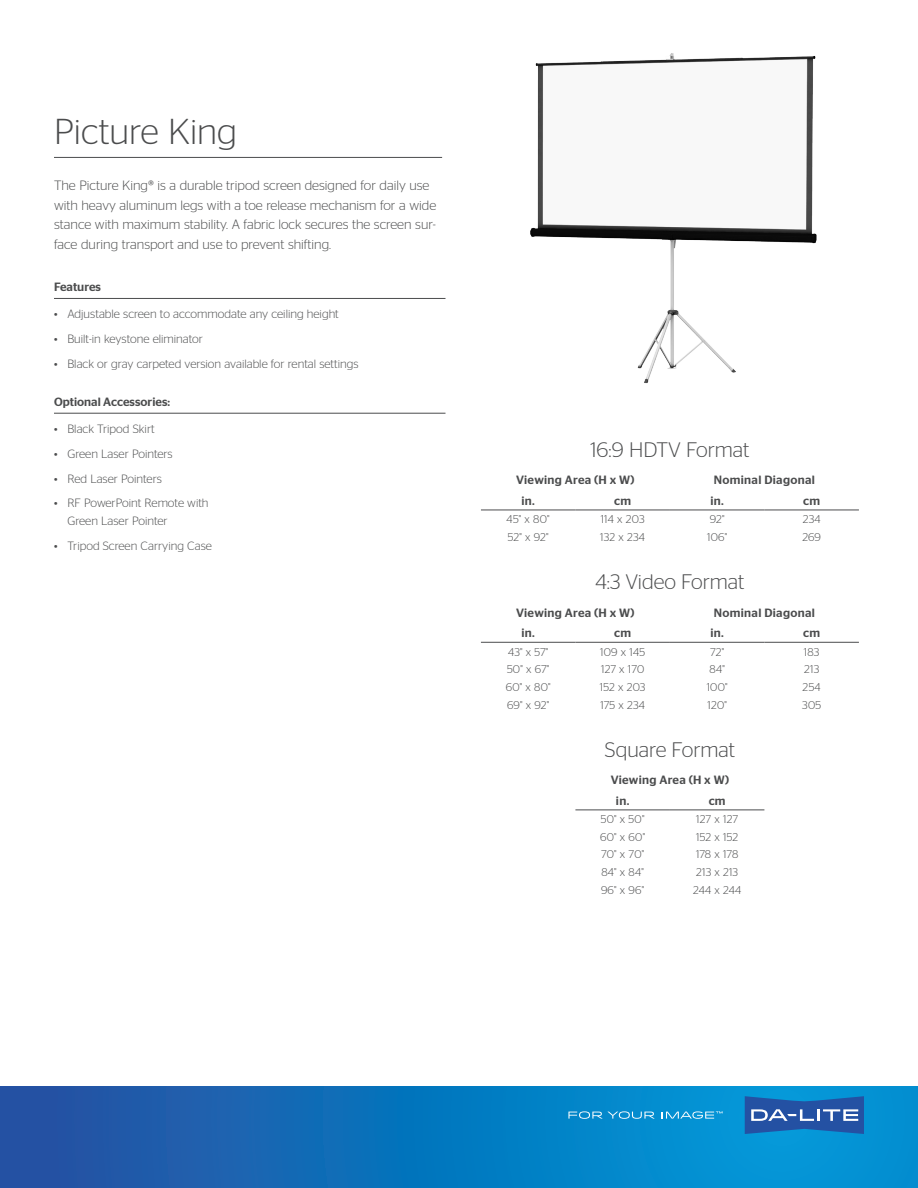
<style>
.page{position:relative;width:918px;height:1188px;background:#fff}
.page>*{position:absolute;margin:0;border:0;box-sizing:border-box;transform-origin:0 0}
.t1{font:300 36px "Stag Sans";color:#4b4c4d}
.Section_Sub_Head{font:300 21px "Stag Sans";color:#4b4c4d}
.t2{font:300 13.5px/19.5px "Stag Sans";color:#4b4c4d}
.t3{font:300 12px/18px "Stag Sans";color:#4b4c4d}
.Table_Header{font:500 12px "Stag Sans";letter-spacing:.025em;color:#4b4c4d}
.Table_Header-2{font:500 12px "Stag Sans";color:#4b4c4d}
.Chart_Type{font:300 11.25px "Stag Sans";letter-spacing:.025em;color:#4b4c4d}
</style>
<div class="page">
<svg style="left:0;top:1086px;width:918px;height:102px"></svg>
<hr style="left:54px;top:298px;width:392px;height:1px;background:#4b4c4d">
<hr style="left:54px;top:413px;width:392px;height:1px;background:#4b4c4d">
<hr style="left:481px;top:642px;width:94px;height:1px;background:#4b4c4d">
<hr style="left:575px;top:642px;width:95px;height:1px;background:#4b4c4d">
<hr style="left:670px;top:642px;width:94px;height:1px;background:#4b4c4d">
<hr style="left:764px;top:642px;width:95px;height:1px;background:#4b4c4d">
<hr style="left:575px;top:810px;width:95px;height:1px;background:#4b4c4d">
<hr style="left:670px;top:810px;width:94px;height:1px;background:#4b4c4d">
<hr style="left:481px;top:510px;width:94px;height:1px;background:#4b4c4d">
<hr style="left:575px;top:510px;width:95px;height:1px;background:#4b4c4d">
<hr style="left:670px;top:510px;width:94px;height:1px;background:#4b4c4d">
<hr style="left:764px;top:510px;width:95px;height:1px;background:#4b4c4d">
<hr style="left:54px;top:157px;width:388px;height:1px;background:#4b4c4d">
<svg style="left:745px;top:1096px;width:119px;height:38px"></svg>
<svg style="left:568px;top:1111px;width:87px;height:8px"></svg>
<svg style="left:662px;top:1111px;width:61px;height:8px"></svg>
<img style="left:530px;top:53px;width:287px;height:331px">
<p class="t1" style="left:54px;top:111px;width:185px">Picture King</p>
<p class="t2" style="left:54px;top:175px;width:384px">The Picture King® is a durable tripod screen designed for daily use with heavy aluminum legs with a toe release mechanism for a wide stance with maximum stability. A fabric lock secures the screen sur&shy;face during transport and use to prevent shifting.</p>
<p class="Table_Header-2" style="left:54px;top:280px;width:49px">Features</p>
<p class="t3" style="left:54px;top:305px;width:286px">• Adjustable screen to accommodate any ceiling height</p>
<p class="t3" style="left:54px;top:330px;width:151px">• Built-in keystone eliminator</p>
<p class="t3" style="left:54px;top:354px;width:306px">• Black or gray carpeted version available for rental settings</p>
<p class="Table_Header-2" style="left:54px;top:395px;width:118px">Optional Accessories:</p>
<p class="t3" style="left:54px;top:420px;width:102px">• Black Tripod Skirt</p>
<p class="t3" style="left:54px;top:444px;width:120px">• Green Laser Pointers</p>
<p class="t3" style="left:54px;top:469px;width:109px">• Red Laser Pointers</p>
<p class="t3" style="left:67px;top:494px;width:143px;text-indent:-13px">• RF PowerPoint Remote with<br>Green Laser Pointer</p>
<p class="t3" style="left:54px;top:537px;width:159px">• Tripod Screen Carrying Case</p>
<p class="Section_Sub_Head" style="left:590px;top:438px;width:160px">16:9 HDTV Format</p>
<p class="Table_Header" style="left:516px;top:473px;width:120px">Viewing Area (H x W)</p>
<p class="Table_Header" style="left:714px;top:473px;width:102px">Nominal Diagonal</p>
<p class="Table_Header" style="left:521px;top:494px;width:15px">in.</p>
<p class="Table_Header" style="left:614px;top:494px;width:18px">cm</p>
<p class="Table_Header" style="left:710px;top:494px;width:15px">in.</p>
<p class="Table_Header" style="left:803px;top:494px;width:18px">cm</p>
<p class="Chart_Type" style="left:507px;top:513px;width:45px">45" x 80"</p>
<p class="Chart_Type" style="left:601px;top:513px;width:45px">114 x 203</p>
<p class="Chart_Type" style="left:710px;top:513px;width:16px">92"</p>
<p class="Chart_Type" style="left:803px;top:513px;width:19px">234</p>
<p class="Chart_Type" style="left:508px;top:531px;width:42px">52" x 92"</p>
<p class="Chart_Type" style="left:600px;top:531px;width:46px">132 x 234</p>
<p class="Chart_Type" style="left:707px;top:531px;width:22px">106"</p>
<p class="Chart_Type" style="left:802px;top:531px;width:20px">269</p>
<p class="Section_Sub_Head" style="left:595px;top:570px;width:150px">4:3 Video Format</p>
<p class="Table_Header" style="left:516px;top:606px;width:120px">Viewing Area (H x W)</p>
<p class="Table_Header" style="left:714px;top:606px;width:102px">Nominal Diagonal</p>
<p class="Table_Header" style="left:521px;top:626px;width:15px">in.</p>
<p class="Table_Header" style="left:614px;top:626px;width:18px">cm</p>
<p class="Table_Header" style="left:710px;top:626px;width:15px">in.</p>
<p class="Table_Header" style="left:803px;top:626px;width:18px">cm</p>
<p class="Chart_Type" style="left:508px;top:646px;width:42px">43" x 57"</p>
<p class="Chart_Type" style="left:600px;top:646px;width:46px">109 x 145</p>
<p class="Chart_Type" style="left:710px;top:646px;width:16px">72"</p>
<p class="Chart_Type" style="left:804px;top:646px;width:17px">183</p>
<p class="Chart_Type" style="left:507px;top:663px;width:44px">50" x 67"</p>
<p class="Chart_Type" style="left:601px;top:663px;width:45px">127 x 170</p>
<p class="Chart_Type" style="left:710px;top:663px;width:17px">84"</p>
<p class="Chart_Type" style="left:804px;top:663px;width:17px">213</p>
<p class="Chart_Type" style="left:506px;top:681px;width:46px">60" x 80"</p>
<p class="Chart_Type" style="left:600px;top:681px;width:47px">152 x 203</p>
<p class="Chart_Type" style="left:707px;top:681px;width:22px">100"</p>
<p class="Chart_Type" style="left:803px;top:681px;width:20px">254</p>
<p class="Chart_Type" style="left:507px;top:698px;width:44px">69" x 92"</p>
<p class="Chart_Type" style="left:600px;top:698px;width:46px">175 x 234</p>
<p class="Chart_Type" style="left:707px;top:698px;width:21px">120"</p>
<p class="Chart_Type" style="left:802px;top:698px;width:20px">305</p>
<p class="Section_Sub_Head" style="left:605px;top:738px;width:132px">Square Format</p>
<p class="Table_Header" style="left:611px;top:773px;width:120px">Viewing Area (H x W)</p>
<p class="Table_Header" style="left:616px;top:793px;width:15px">in.</p>
<p class="Table_Header" style="left:709px;top:793px;width:18px">cm</p>
<p class="Chart_Type" style="left:601px;top:813px;width:45px">50" x 50"</p>
<p class="Chart_Type" style="left:696px;top:813px;width:43px">127 x 127</p>
<p class="Chart_Type" style="left:600px;top:831px;width:46px">60" x 60"</p>
<p class="Chart_Type" style="left:696px;top:831px;width:43px">152 x 152</p>
<p class="Chart_Type" style="left:601px;top:848px;width:45px">70" x 70"</p>
<p class="Chart_Type" style="left:696px;top:848px;width:44px">178 x 178</p>
<p class="Chart_Type" style="left:601px;top:866px;width:44px">84" x 84"</p>
<p class="Chart_Type" style="left:696px;top:866px;width:43px">213 x 213</p>
<p class="Chart_Type" style="left:601px;top:884px;width:45px">96" x 96"</p>
<p class="Chart_Type" style="left:693px;top:884px;width:49px">244 x 244</p>
</div>
